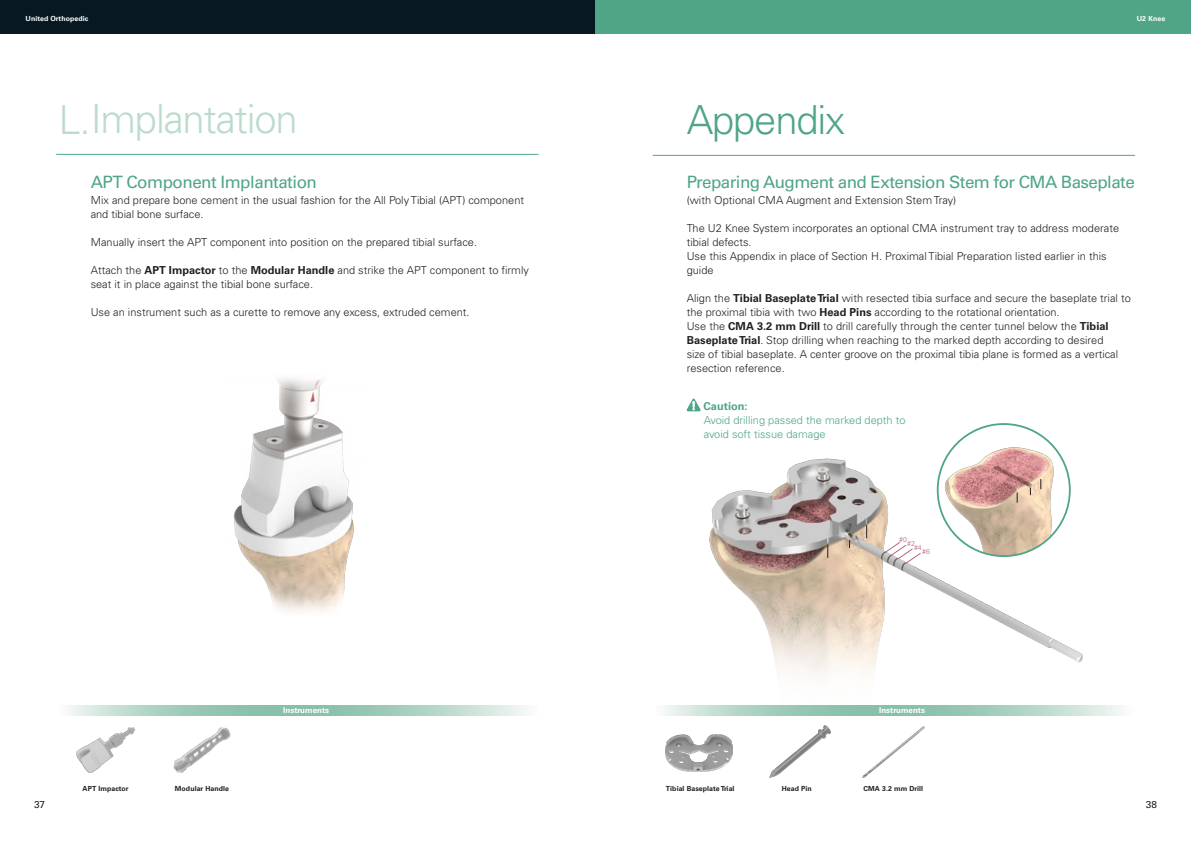
<style>
.page{position:relative;width:1191px;height:842px;background:#fff}
.page>*{position:absolute;margin:0;border:0;box-sizing:border-box;transform-origin:0 0}
.大標{font:300 40px "Univers LT Pro 45";letter-spacing:-.03em;color:#bcdbcd}
.大標-2{font:300 40px "Univers LT Pro 45";letter-spacing:-.03em;color:#4fa586}
.中標{font:17px "Univers LT Pro 55 Roman";letter-spacing:-.035em;color:#4fa586}
.內文{font:300 11px/14px "Univers LT Pro 45";color:#231f20}
.內文-2{font:300 11px/14px "Univers LT Pro 45";color:#4fa586}
.內文-3{font:700 11px "Univers LT Pro 65";color:#4fa586}
.t1{font:10px "Univers LT Pro 55 Roman";color:#231f20}
.t2{font:700 8px "Univers LT Pro 65";color:#fff}
.器械名稱{font:700 7px "Univers LT Pro 65";letter-spacing:.01em;color:#231f20}
.t3{font:700 7px "Univers LT Pro 65";letter-spacing:.01em;color:#fff}
.內文-4{font:300 7px "Univers LT Pro 45";color:#b4677b}
.s1{font-family:"Univers LT Pro 65";font-weight:700}
</style>
<div class="page">
<div style="left:0;top:0;width:595px;height:34px;background:#071822"></div>
<div style="left:595px;top:0;width:596px;height:34px;background:#4fa586"></div>
<hr style="left:56px;top:154px;width:482px;height:1px;background:#4fa586">
<img style="left:233px;top:378px;width:121px;height:234px">
<svg style="left:70px;top:706px;width:456px;height:9px;background:#acd2c2"></svg>
<img style="left:77px;top:728px;width:57px;height:44px">
<img style="left:173px;top:727px;width:58px;height:46px">
<hr style="left:652px;top:155px;width:483px;height:1px;background:#4fa586">
<svg style="left:666px;top:706px;width:456px;height:9px;background:#acd2c2"></svg>
<img style="left:665px;top:734px;width:67px;height:38px">
<img style="left:769px;top:725px;width:62px;height:52px">
<img style="left:862px;top:726px;width:62px;height:52px">
<svg style="left:686px;top:399px;width:14px;height:12px"></svg>
<img style="left:695px;top:423px;width:415px;height:283px">
<svg style="left:827px;top:545px;width:1px;height:12px"></svg>
<svg style="left:866px;top:525px;width:1px;height:13px"></svg>
<svg style="left:884px;top:541px;width:37px;height:23px"></svg>
<img style="left:941px;top:442px;width:121px;height:114px">
<p class="t3" style="left:26px;top:14px;width:64px">United Orthopedic</p>
<p class="t3" style="left:1136px;top:14px;width:30px">U2 Knee</p>
<p class="大標" style="left:59px;top:93px;width:241px">L.Implantation</p>
<p class="大標-2" style="left:686px;top:93px;width:160px">Appendix</p>
<p class="中標" style="left:91px;top:170px;width:228px">APT Component Implantation</p>
<p class="內文" style="left:91px;top:192px;width:435px">Mix and prepare bone cement in the usual fashion for the All Poly Tibial (APT) component and tibial bone surface.</p>
<p class="內文" style="left:91px;top:234px;width:388px">Manually insert the APT component into position on the prepared tibial surface.</p>
<p class="內文" style="left:91px;top:262px;width:440px">Attach the <span class="s1">APT Impactor</span> to the <span class="s1">Modular Handle</span> and strike the APT component to firmly seat it in place against the tibial bone surface.</p>
<p class="內文" style="left:91px;top:304px;width:380px">Use an instrument such as a curette to remove any excess, extruded cement.</p>
<p class="中標" style="left:686px;top:170px;width:449px">Preparing Augment and Extension Stem for CMA Baseplate</p>
<p class="內文" style="left:686px;top:192px;width:271px">(with Optional CMA Augment and Extension Stem Tray)</p>
<p class="內文" style="left:686px;top:220px;width:434px">The U2 Knee System incorporates an optional CMA instrument tray to address moderate tibial defects.</p>
<p class="內文" style="left:686px;top:248px;width:421px">Use this Appendix in place of Section H. Proximal Tibial Preparation listed earlier in this guide</p>
<p class="內文" style="left:686px;top:290px;width:445px">Align the <span class="s1">Tibial Baseplate Trial</span> with resected tibia surface and secure the baseplate trial to the proximal tibia with two <span class="s1">Head Pins</span> according to the rotational orientation.</p>
<p class="內文" style="left:686px;top:318px;width:433px">Use the <span class="s1">CMA 3.2 mm Drill</span> to drill carefully through the center tunnel below the <span class="s1">Tibial Baseplate Trial</span>. Stop drilling when reaching to the marked depth according to desired size of tibial baseplate. A center groove on the proximal tibia plane is formed as a vertical resection reference.</p>
<p class="內文-3" style="left:703px;top:398px;width:46px">Caution:</p>
<p class="內文-2" style="left:703px;top:413px;width:203px">Avoid drilling passed the marked depth to avoid soft tissue damage</p>
<p class="內文-4" style="left:899px;top:535px;width:9px">#0</p>
<p class="內文-4" style="left:907px;top:539px;width:9px">#2</p>
<p class="內文-4" style="left:914px;top:543px;width:9px">#4</p>
<p class="內文-4" style="left:922px;top:547px;width:9px">#6</p>
<p class="t2" style="left:283px;top:704px;width:47px">Instruments</p>
<p class="t2" style="left:879px;top:704px;width:47px">Instruments</p>
<p class="器械名稱" style="left:83px;top:784px;width:48px">APT Impactor</p>
<p class="器械名稱" style="left:175px;top:784px;width:56px">Modular Handle</p>
<p class="器械名稱" style="left:666px;top:784px;width:70px">Tibial Baseplate Trial</p>
<p class="器械名稱" style="left:781px;top:784px;width:32px">Head Pin</p>
<p class="器械名稱" style="left:863px;top:784px;width:61px">CMA 3.2 mm Drill</p>
<p class="t1" style="left:34px;top:798px;width:13px">37</p>
<p class="t1" style="left:1145px;top:798px;width:13px">38</p>
</div>
